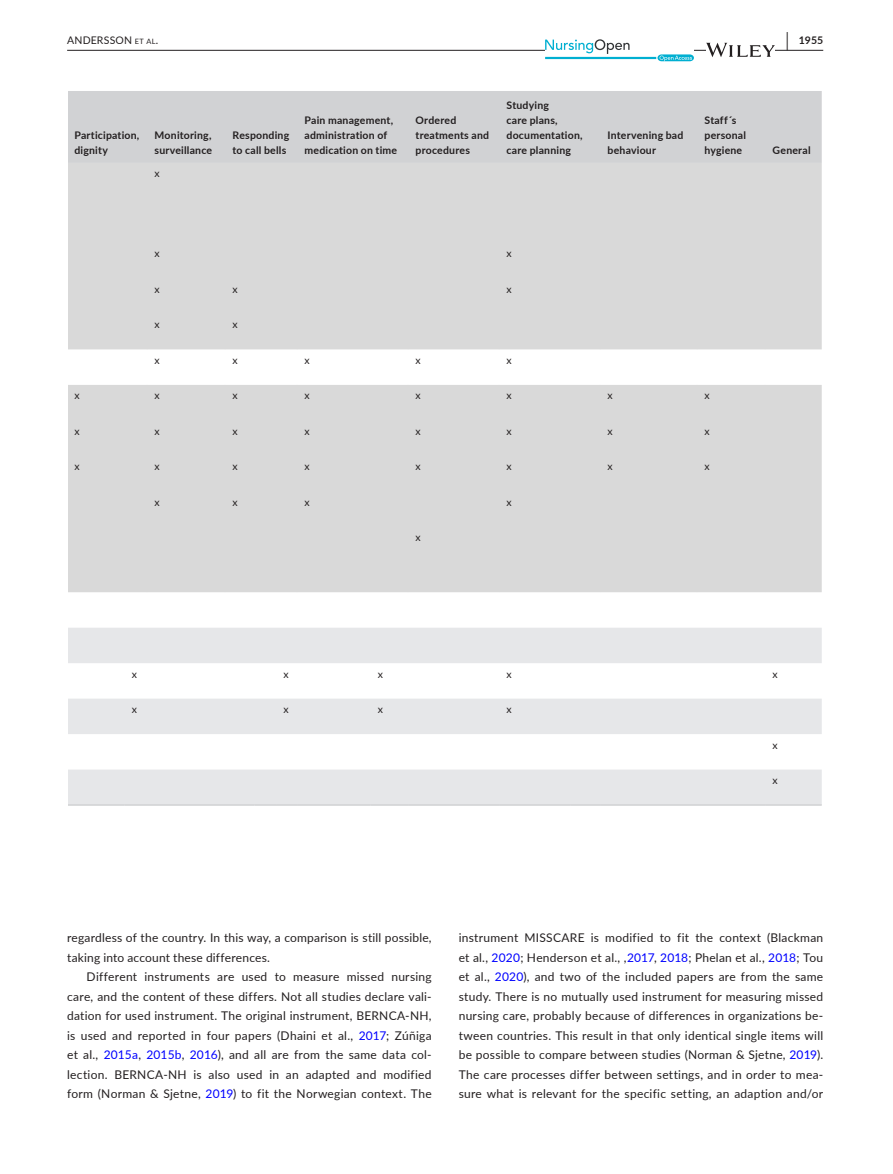
<style>
.page{position:relative;width:893px;height:1174px;background:#fff}
.page>*{position:absolute;margin:0;border:0;box-sizing:border-box;transform-origin:0 0}
.t1{font:700 19.5px "Lato";color:#231f20;scale:.48 1}
.t2{font:12px/19.5px "Lato";letter-spacing:.015em;color:#231f20;text-align:justify}
.t3{font:700 10.5px/15px "Lato";letter-spacing:.02em;color:#231f20}
.t4{font:10.5px "Lato";color:#231f20}
.t5{font:10.5px "Lato";letter-spacing:.02em;color:#231f20}
.s1{font-size:7.35px}
.s2{color:#00f}
</style>
<div class="page">
<hr style="left:67px;top:50px;width:756px;height:1px;background:#231f20">
<svg style="left:545px;top:39px;width:149px;height:22px"></svg>
<svg style="left:706px;top:43px;width:69px;height:14px"></svg>
<div style="left:68px;top:91px;width:754px;height:72px;background:#d1d2d4"></div>
<svg style="left:68px;top:163px;width:754px;height:429px;background:#dcdcdc"></svg>
<svg style="left:68px;top:628px;width:754px;height:176px;fill:#e6e7e9"></svg>
<hr style="left:67px;top:804px;width:57px;height:1px;background:#d1d2d4">
<svg style="left:124px;top:804px;width:23px;height:1px"></svg>
<hr style="left:147px;top:804px;width:78px;height:1px;background:#d1d2d4">
<svg style="left:225px;top:804px;width:72px;height:1px"></svg>
<hr style="left:297px;top:804px;width:73px;height:1px;background:#d1d2d4">
<hr style="left:370px;top:804px;width:38px;height:1px;background:#d1d2d4">
<hr style="left:408px;top:804px;width:91px;height:1px;background:#d1d2d4">
<hr style="left:499px;top:804px;width:71px;height:1px;background:#d1d2d4">
<hr style="left:570px;top:804px;width:30px;height:1px;background:#d1d2d4">
<hr style="left:600px;top:804px;width:97px;height:1px;background:#d1d2d4">
<hr style="left:697px;top:804px;width:68px;height:1px;background:#d1d2d4">
<hr style="left:765px;top:804px;width:57px;height:1px;background:#d1d2d4">
<h1 class="t1" style="left:786px;top:25px;width:7px">|</h1>
<p class="t5" style="left:67px;top:33px;width:93px">ANDERSSON <span class="s1">et al</span>.</p>
<p class="t3" style="left:799px;top:32px;width:26px">1955</p>
<p class="t3" style="left:74px;top:127px;width:67px">Participation, dignity</p>
<p class="t3" style="left:155px;top:127px;width:59px">Monitoring, surveillance</p>
<p class="t3" style="left:233px;top:127px;width:58px">Responding to call bells</p>
<p class="t4" style="left:155px;top:166px;width:7px">x</p>
<p class="t3" style="left:305px;top:112px;width:94px">Pain management, administration of medication on time</p>
<p class="t3" style="left:415px;top:112px;width:75px">Ordered treatments and procedures</p>
<p class="t3" style="left:507px;top:97px;width:78px">Studying<br>care plans, documentation, care planning</p>
<p class="t3" style="left:608px;top:127px;width:77px">Intervening bad behaviour</p>
<p class="t3" style="left:704px;top:112px;width:43px">Staff´s personal hygiene</p>
<p class="t3" style="left:772px;top:142px;width:40px">General</p>
<p class="t4" style="left:155px;top:246px;width:7px">x</p>
<p class="t4" style="left:507px;top:246px;width:7px">x</p>
<p class="t4" style="left:155px;top:282px;width:7px">x</p>
<p class="t4" style="left:233px;top:282px;width:7px">x</p>
<p class="t4" style="left:507px;top:282px;width:7px">x</p>
<p class="t4" style="left:155px;top:317px;width:7px">x</p>
<p class="t4" style="left:233px;top:317px;width:7px">x</p>
<p class="t4" style="left:155px;top:352px;width:7px">x</p>
<p class="t4" style="left:233px;top:352px;width:7px">x</p>
<p class="t4" style="left:305px;top:352px;width:7px">x</p>
<p class="t4" style="left:415px;top:352px;width:7px">x</p>
<p class="t4" style="left:507px;top:352px;width:7px">x</p>
<p class="t4" style="left:74px;top:388px;width:7px">x</p>
<p class="t4" style="left:155px;top:388px;width:7px">x</p>
<p class="t4" style="left:233px;top:388px;width:7px">x</p>
<p class="t4" style="left:305px;top:388px;width:7px">x</p>
<p class="t4" style="left:415px;top:388px;width:7px">x</p>
<p class="t4" style="left:507px;top:388px;width:7px">x</p>
<p class="t4" style="left:608px;top:388px;width:7px">x</p>
<p class="t4" style="left:704px;top:388px;width:7px">x</p>
<p class="t4" style="left:74px;top:423px;width:7px">x</p>
<p class="t4" style="left:155px;top:423px;width:7px">x</p>
<p class="t4" style="left:233px;top:423px;width:7px">x</p>
<p class="t4" style="left:305px;top:423px;width:7px">x</p>
<p class="t4" style="left:415px;top:423px;width:7px">x</p>
<p class="t4" style="left:507px;top:423px;width:7px">x</p>
<p class="t4" style="left:608px;top:423px;width:7px">x</p>
<p class="t4" style="left:704px;top:423px;width:7px">x</p>
<p class="t4" style="left:74px;top:459px;width:7px">x</p>
<p class="t4" style="left:155px;top:459px;width:7px">x</p>
<p class="t4" style="left:233px;top:459px;width:7px">x</p>
<p class="t4" style="left:305px;top:459px;width:7px">x</p>
<p class="t4" style="left:415px;top:459px;width:7px">x</p>
<p class="t4" style="left:507px;top:459px;width:7px">x</p>
<p class="t4" style="left:608px;top:459px;width:7px">x</p>
<p class="t4" style="left:704px;top:459px;width:7px">x</p>
<p class="t4" style="left:155px;top:494px;width:7px">x</p>
<p class="t4" style="left:233px;top:494px;width:7px">x</p>
<p class="t4" style="left:305px;top:494px;width:7px">x</p>
<p class="t4" style="left:507px;top:494px;width:7px">x</p>
<p class="t4" style="left:416px;top:530px;width:7px">x</p>
<p class="t4" style="left:132px;top:666px;width:7px">x</p>
<p class="t4" style="left:283px;top:666px;width:7px">x</p>
<p class="t4" style="left:378px;top:666px;width:7px">x</p>
<p class="t4" style="left:506px;top:666px;width:7px">x</p>
<p class="t4" style="left:772px;top:666px;width:7px">x</p>
<p class="t4" style="left:132px;top:701px;width:7px">x</p>
<p class="t4" style="left:283px;top:701px;width:7px">x</p>
<p class="t4" style="left:378px;top:701px;width:7px">x</p>
<p class="t4" style="left:506px;top:701px;width:7px">x</p>
<p class="t4" style="left:772px;top:737px;width:7px">x</p>
<p class="t4" style="left:772px;top:772px;width:7px">x</p>
<p class="t2" style="left:67px;top:927px;width:366px">regardless of the country. In this way, a comparison is still possible, taking into account these differences.</p>
<p class="t2" style="left:67px;top:966px;width:366px;text-indent:20px">Different instruments are used to measure missed nursing care, and the content of these differs. Not all studies declare vali&shy;dation for used instrument. The original instrument, BERNCA-NH, is used and reported in four papers (Dhaini et al., <span class="s2">2017</span>; Zúñiga et al., <span class="s2">2015a</span>, <span class="s2">2015b</span>, <span class="s2">2016</span>), and all are from the same data col&shy;lection. BERNCA-NH is also used in an adapted and modified form (Norman &amp; Sjetne, <span class="s2">2019</span>) to fit the Norwegian context. The</p>
<p class="t2" style="left:459px;top:927px;width:366px">instrument MISSCARE is modified to fit the context (Blackman et al., <span class="s2">2020</span>; Henderson et al., ,<span class="s2">2017</span>, <span class="s2">2018</span>; Phelan et al., <span class="s2">2018</span>; Tou et al., <span class="s2">2020</span>), and two of the included papers are from the same study. There is no mutually used instrument for measuring missed nursing care, probably because of differences in organizations be&shy;tween countries. This result in that only identical single items will be possible to compare between studies (Norman &amp; Sjetne, <span class="s2">2019</span>).<br>The care processes differ between settings, and in order to mea&shy;sure what is relevant for the specific setting, an adaption and/or</p>
</div>
